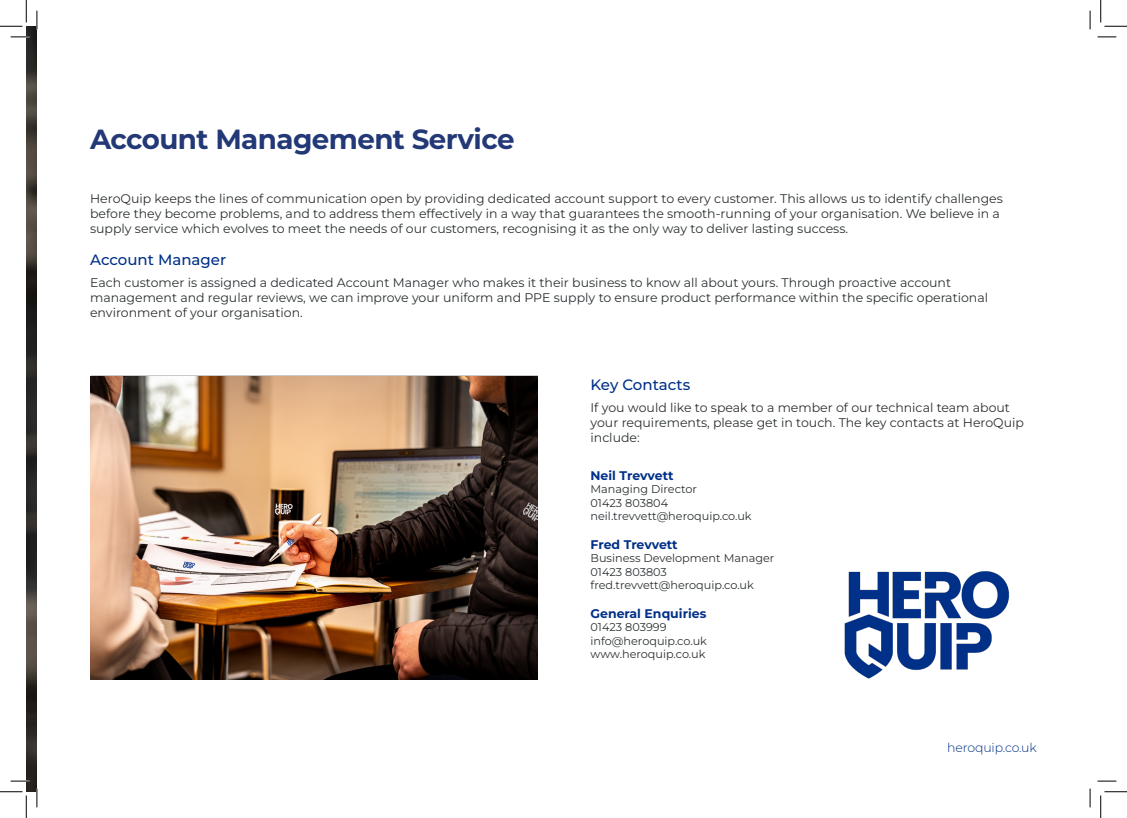
<style>
.page{position:relative;width:1127px;height:818px;background:#fff}
.page>*{position:absolute;margin:0;border:0;box-sizing:border-box;transform-origin:0 0}
.t1{font:700 27.75px "Montserrat";letter-spacing:-.02em;color:#233977}
.body{font:500 15px "Montserrat";color:#003087}
.body-2{font:12.5px/15px "Montserrat";color:#2c3133}
.t2{font:700 12.5px "Montserrat";color:#003087}
.t3{font:300 12.5px "Montserrat";letter-spacing:-.01em;color:#003087}
.t4{font:11.25px "Montserrat";color:#2c3133}
</style>
<div class="page">
<img style="left:26px;top:26px;width:10px;height:766px">
<img style="left:91px;top:377px;width:446px;height:302px">
<img style="left:844px;top:571px;width:166px;height:108px">
<svg style="left:11px;top:36px;width:18px;height:2px"></svg>
<svg style="left:1097px;top:36px;width:18px;height:2px"></svg>
<svg style="left:11px;top:780px;width:18px;height:2px"></svg>
<svg style="left:1097px;top:780px;width:18px;height:2px"></svg>
<svg style="left:36px;top:11px;width:2px;height:18px"></svg>
<svg style="left:36px;top:788px;width:2px;height:19px"></svg>
<svg style="left:1089px;top:11px;width:1px;height:18px"></svg>
<svg style="left:1089px;top:788px;width:1px;height:19px"></svg>
<svg style="left:0;top:0;width:27px;height:27px"></svg>
<svg style="left:0;top:791px;width:27px;height:27px"></svg>
<svg style="left:1100px;top:0;width:26px;height:27px"></svg>
<svg style="left:1100px;top:791px;width:26px;height:27px"></svg>
<p class="t1" style="left:90px;top:120px;width:426px">Account Management Service</p>
<p class="body-2" style="left:90px;top:190px;width:914px">HeroQuip keeps the lines of communication open by providing dedicated account support to every customer. This allows us to identify challenges before they become problems, and to address them effectively in a way that guarantees the smooth-running of your organisation. We believe in a supply service which evolves to meet the needs of our customers, recognising it as the only way to deliver lasting success.</p>
<p class="body" style="left:90px;top:249px;width:138px">Account Manager</p>
<p class="body-2" style="left:90px;top:275px;width:899px">Each customer is assigned a dedicated Account Manager who makes it their business to know all about yours. Through proactive account management and regular reviews, we can improve your uniform and PPE supply to ensure product performance within the specific operational environment of your organisation.</p>
<p class="body" style="left:590px;top:375px;width:101px">Key Contacts</p>
<p class="body-2" style="left:590px;top:400px;width:435px">If you would like to speak to a member of our technical team about your requirements, please get in touch. The key contacts at HeroQuip include:</p>
<p class="t2" style="left:590px;top:467px;width:84px">Neil Trevvett</p>
<p class="t4" style="left:590px;top:481px;width:108px">Managing Director</p>
<p class="t4" style="left:590px;top:495px;width:79px">01423 803804</p>
<p class="t4" style="left:590px;top:508px;width:163px">neil.trevvett@heroquip.co.uk</p>
<p class="t2" style="left:590px;top:536px;width:89px">Fred Trevvett</p>
<p class="t4" style="left:590px;top:550px;width:185px">Business Development Manager</p>
<p class="t4" style="left:590px;top:564px;width:78px">01423 803803</p>
<p class="t4" style="left:590px;top:577px;width:165px">fred.trevvett@heroquip.co.uk</p>
<p class="t2" style="left:590px;top:605px;width:117px">General Enquiries</p>
<p class="t4" style="left:590px;top:619px;width:78px">01423 803999</p>
<p class="t4" style="left:590px;top:633px;width:118px">info@heroquip.co.uk</p>
<p class="t4" style="left:590px;top:646px;width:116px">www.heroquip.co.uk</p>
<p class="t3" style="left:946px;top:739px;width:91px">heroquip.co.uk</p>
</div>
